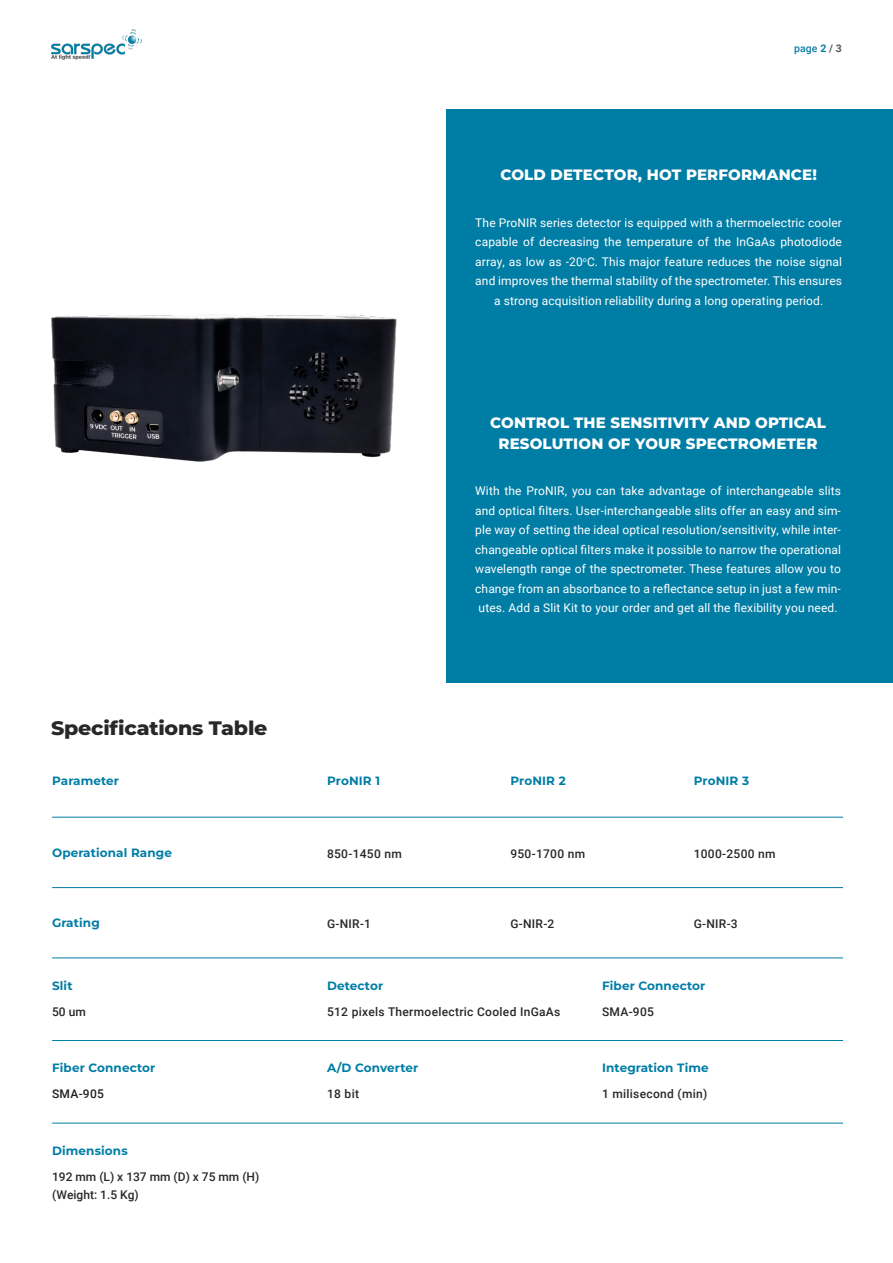
<style>
.page{position:relative;width:893px;height:1263px;background:#fff}
.page>*{position:absolute;margin:0;border:0;box-sizing:border-box;transform-origin:0 0}
.t1{font:800 19.5px "Montserrat";letter-spacing:-.01em;color:#282828;scale:1.05 1}
.t2{font:800 15px/21px "Montserrat";letter-spacing:.01em;color:#fff;text-align:center}
.t3{font:12px/19.5px "Roboto";letter-spacing:.01em;color:#fff;text-align:justify}
.t4{font:700 12px "Montserrat";letter-spacing:.01em;color:#007da5}
.t5{font:500 12px "Roboto";letter-spacing:.025em;color:#282828}
.t6{font:500 12px/18px "Roboto";color:#282828}
.t7{font:500 12px "Roboto";letter-spacing:.025em;color:#1d2124}
.t8{font:500 10.5px "Roboto";color:#0d7da4}
.s1{font-weight:700}
.s2{font-weight:700;color:#575756}
</style>
<div class="page">
<img style="left:51px;top:30px;width:91px;height:30px">
<img style="left:51px;top:314px;width:346px;height:148px">
<div style="left:446px;top:109px;width:447px;height:252px;background:#007da5"></div>
<div style="left:446px;top:362px;width:447px;height:321px;background:#007da5"></div>
<hr style="left:52px;top:887px;width:791px;height:1px;background:#007da5">
<hr style="left:52px;top:957px;width:791px;height:1px;background:#007da5">
<hr style="left:52px;top:1040px;width:791px;height:1px;background:#007da5">
<hr style="left:52px;top:1123px;width:791px;height:1px;background:#007da5">
<hr style="left:52px;top:817px;width:791px;height:1px;background:#007da5">
<p class="t8" style="left:794px;top:40px;width:49px">page <span class="s1">2</span> <span class="s2">/ 3</span></p>
<p class="t2" style="left:500px;top:164px;width:318px">COLD DETECTOR, HOT PERFORMANCE!</p>
<p class="t3" style="left:475px;top:212px;width:368px;text-align:center">The ProNIR series detector is equipped with a thermoelectric cooler capable of decreasing the temperature of the InGaAs photodiode array, as low as -20<sup>o</sup>C. This major feature reduces the noise signal and improves the thermal stability of the spectrometer. This ensures a strong acquisition reliability during a long operating period.</p>
<p class="t2" style="left:490px;top:412px;width:337px">CONTROL THE SENSITIVITY AND OPTICAL<br>RESOLUTION OF YOUR SPECTROMETER</p>
<p class="t1" style="left:51px;top:714px;width:208px">Specifications Table</p>
<p class="t3" style="left:475px;top:481px;width:367px">With the ProNIR, you can take advantage of interchangeable slits and optical filters. User-interchangeable slits offer an easy and sim&shy;ple way of setting the ideal optical resolution/sensitivity, while inter&shy;changeable optical filters make it possible to narrow the operational wavelength range of the spectrometer. These features allow you to change from an absorbance to a reflectance setup in just a few min&shy;utes. Add a Slit Kit to your order and get all the flexibility you need.</p>
<p class="t4" style="left:52px;top:772px;width:69px">Parameter</p>
<p class="t4" style="left:327px;top:772px;width:54px">ProNIR 1</p>
<p class="t4" style="left:510px;top:772px;width:57px">ProNIR 2</p>
<p class="t4" style="left:694px;top:772px;width:57px">ProNIR 3</p>
<p class="t4" style="left:52px;top:844px;width:121px">Operational Range</p>
<p class="t5" style="left:327px;top:845px;width:76px">850-1450 nm</p>
<p class="t5" style="left:510px;top:845px;width:76px">950-1700 nm</p>
<p class="t5" style="left:694px;top:845px;width:83px">1000-2500 nm</p>
<p class="t4" style="left:52px;top:914px;width:49px">Grating</p>
<p class="t5" style="left:327px;top:915px;width:46px">G-NIR-1</p>
<p class="t5" style="left:510px;top:915px;width:46px">G-NIR-2</p>
<p class="t5" style="left:694px;top:915px;width:46px">G-NIR-3</p>
<p class="t4" style="left:52px;top:977px;width:22px">Slit</p>
<p class="t4" style="left:327px;top:977px;width:58px">Detector</p>
<p class="t4" style="left:602px;top:977px;width:105px">Fiber Connector</p>
<p class="t5" style="left:52px;top:1003px;width:35px">50 um</p>
<p class="t5" style="left:327px;top:1003px;width:235px">512 pixels Thermoelectric Cooled InGaAs</p>
<p class="t5" style="left:602px;top:1003px;width:53px">SMA-905</p>
<p class="t4" style="left:52px;top:1059px;width:105px">Fiber Connector</p>
<p class="t4" style="left:327px;top:1059px;width:93px">A/D Converter</p>
<p class="t4" style="left:602px;top:1059px;width:108px">Integration Time</p>
<p class="t7" style="left:52px;top:1085px;width:53px">SMA-905</p>
<p class="t5" style="left:327px;top:1085px;width:33px">18 bit</p>
<p class="t5" style="left:602px;top:1085px;width:107px">1 milisecond (min)</p>
<p class="t4" style="left:52px;top:1142px;width:77px">Dimensions</p>
<p class="t6" style="left:52px;top:1167px;width:209px">192 mm (L) x 137 mm (D) x 75 mm (H) (Weight: 1.5 Kg)</p>
</div>
